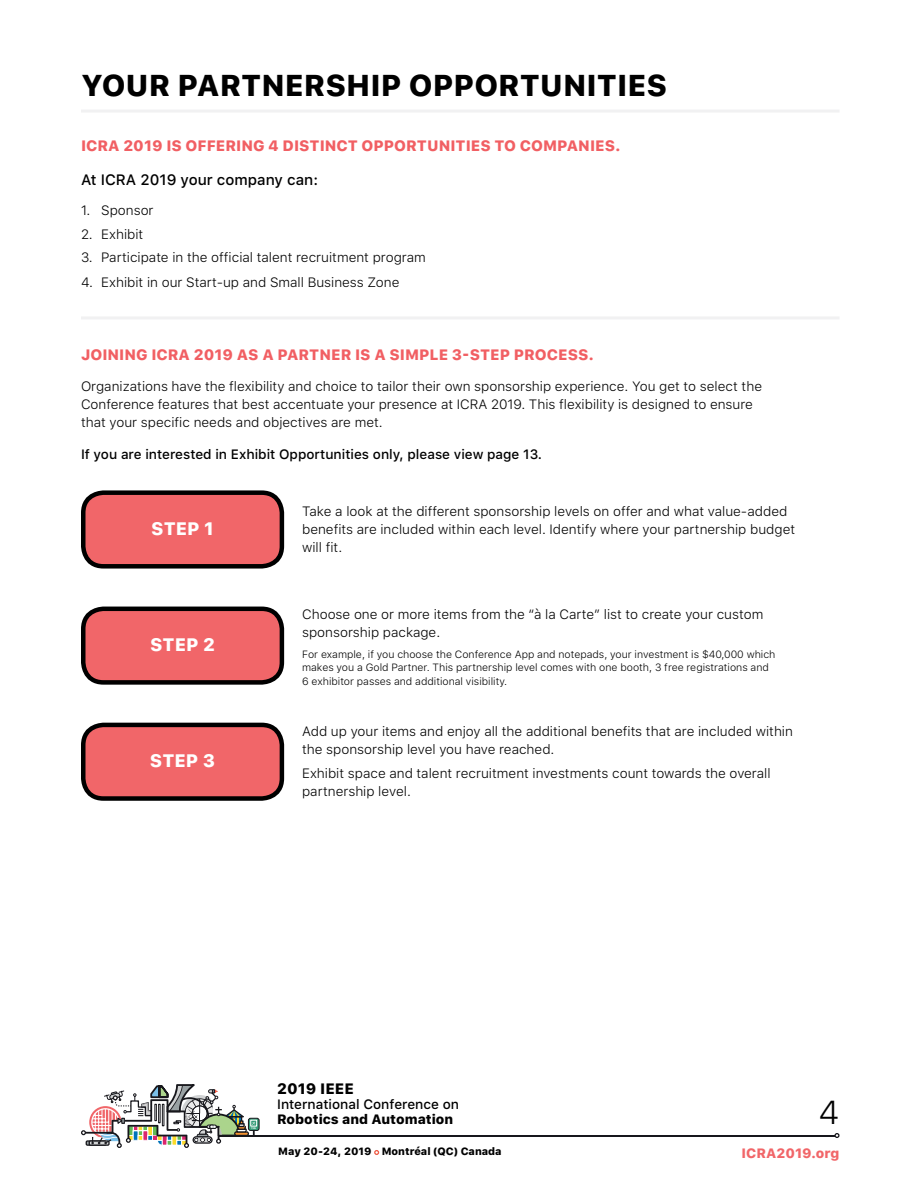
<style>
.page{position:relative;width:918px;height:1188px;background:#fff}
.page>*{position:absolute;margin:0;border:0;box-sizing:border-box;transform-origin:0 0}
.t1{font:300 33px "SFUI Text";color:#000}
.t2{font:800 30px "SFUI Text";color:#000}
.t3{font:800 18px "SFUI Text";color:#fff}
.t4{font:800 15px "SFUI Text";color:#f15f63}
.t5{font:500 15px "SFUI Text";color:#000}
.t6{font:800 15px "SFUI Text";color:#000}
.t7{font:300 13.5px/18px "SFUI Text";color:#000}
.t8{font:500 13.5px "SFUI Text";color:#000}
.t9{font:800 13.5px "SFUI Text";color:#000}
.t10{font:800 13.5px "SFUI Text";color:#f16669}
.t11{font:300 10.5px/13.5px "SFUI Text";color:#000}
.t12{font:800 10.5px "SFUI Text";color:#000}
.t13{font:800 2.4px "SFUI Text";color:#fff}
</style>
<div class="page">
<hr style="left:219px;top:1135px;width:616px;height:1px;background:#17171c">
<svg style="left:834px;top:1133px;width:6px;height:5px"></svg>
<div style="left:248px;top:1118px;width:12px;height:13px;border:1px solid #17171c;border-radius:2px"></div>
<svg style="left:81px;top:1084px;width:176px;height:64px"></svg>
<svg style="left:374px;top:1150px;width:5px;height:5px"></svg>
<hr style="left:81px;top:110px;width:759px;height:3px;background:#f1f1f2">
<div style="left:83px;top:609px;width:199px;height:73px;background:#f16669;border-radius:20px"></div>
<div style="left:81px;top:607px;width:203px;height:78px;border:4px solid #000;border-radius:20px"></div>
<div style="left:83px;top:725px;width:199px;height:74px;background:#f16669;border-radius:20px"></div>
<div style="left:81px;top:723px;width:203px;height:78px;border:4px solid #000;border-radius:20px"></div>
<div style="left:83px;top:493px;width:199px;height:73px;background:#f16669;border-radius:20px"></div>
<div style="left:81px;top:490px;width:203px;height:79px;border:4px solid #000;border-radius:20px"></div>
<hr style="left:81px;top:316px;width:759px;height:3px;background:#f1f1f2">
<h2 class="t2" style="left:81px;top:63px;width:588px">YOUR PARTNERSHIP OPPORTUNITIES</h2>
<p class="t4" style="left:81px;top:134px;width:541px">ICRA 2019 IS OFFERING 4 DISTINCT OPPORTUNITIES TO COMPANIES.</p>
<p class="t5" style="left:81px;top:169px;width:239px">At ICRA 2019 your company can:</p>
<p class="t7" style="left:81px;top:202px;width:74px">1. Sponsor</p>
<p class="t7" style="left:81px;top:225px;width:64px">2. Exhibit</p>
<p class="t7" style="left:81px;top:248px;width:346px">3. Participate in the official talent recruitment program</p>
<p class="t7" style="left:81px;top:273px;width:320px">4. Exhibit in our Start-up and Small Business Zone</p>
<p class="t4" style="left:81px;top:343px;width:515px">JOINING ICRA 2019 AS A PARTNER IS A SIMPLE 3-STEP PROCESS.</p>
<p class="t7" style="left:81px;top:378px;width:683px">Organizations have the flexibility and choice to tailor their own sponsorship experience. You get to select the<br>Conference features that best accentuate your presence at ICRA 2019. This flexibility is designed to ensure that your specific needs and objectives are met.</p>
<p class="t8" style="left:81px;top:444px;width:463px">If you are interested in Exhibit Opportunities only, please view page 13.</p>
<h3 class="t3" style="left:151px;top:515px;width:64px">STEP 1</h3>
<h3 class="t3" style="left:150px;top:631px;width:66px">STEP 2</h3>
<h3 class="t3" style="left:150px;top:747px;width:67px">STEP 3</h3>
<p class="t7" style="left:302px;top:503px;width:495px">Take a look at the different sponsorship levels on offer and what value-added benefits are included within each level. Identify where your partnership budget will fit.</p>
<p class="t7" style="left:302px;top:606px;width:463px">Choose one or more items from the “à la Carte” list to create your custom sponsorship package.</p>
<p class="t11" style="left:302px;top:647px;width:475px">For example, if you choose the Conference App and notepads, your investment is $40,000 which makes you a Gold Partner. This partnership level comes with one booth, 3 free registrations and<br>6 exhibitor passes and additional visibility.</p>
<p class="t7" style="left:302px;top:722px;width:492px">Add up your items and enjoy all the additional benefits that are included within the sponsorship level you have reached.</p>
<p class="t7" style="left:302px;top:765px;width:470px">Exhibit space and talent recruitment investments count towards the overall partnership level.</p>
<p class="t13" style="left:251px;top:1126px;width:6px">YUL</p>
<p class="t6" style="left:277px;top:1077px;width:78px">2019 IEEE</p>
<p class="t8" style="left:277px;top:1094px;width:183px">International Conference on</p>
<p class="t9" style="left:277px;top:1109px;width:178px">Robotics and Automation</p>
<h1 class="t1" style="left:818px;top:1089px;width:23px">4</h1>
<p class="t12" style="left:278px;top:1143px;width:225px">May 20-24, 2019 Montréal (QC) Canada</p>
<p class="t10" style="left:742px;top:1143px;width:99px">ICRA2019.org</p>
</div>
